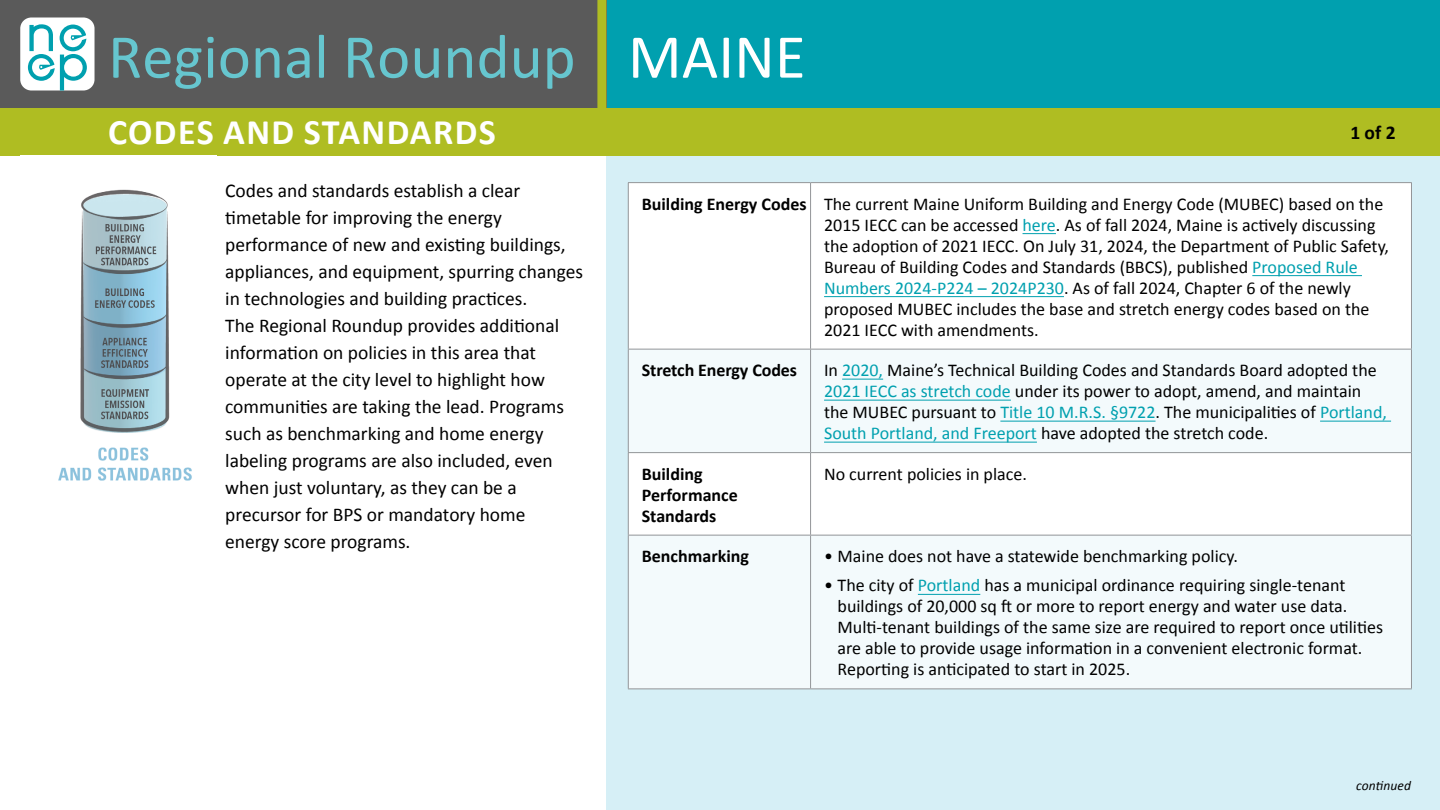
<style>
.page{position:relative;width:1440px;height:810px;background:#fff}
.page>*{position:absolute;margin:0;border:0;box-sizing:border-box;transform-origin:0 0}
.t1{font:63px "Calibri";color:#66c6cf}
.t2{font:63px "Calibri";color:#fff}
.t3{font:700 36px "Calibri";letter-spacing:.04em;color:#fff}
.t4{font:19.5px/27px "Calibri";color:#000}
.t5{font:700 19.5px "Calibri";color:#000}
.t6{font:18px/21px "Calibri";color:#000}
.t7{font:700 18px/21px "Calibri";color:#000}
.t8{font:italic 13.5px "Calibri";letter-spacing:.01em;color:#000}
.s1{font-weight:700}
.s2{color:#00a0af}
</style>
<div class="page">
<div style="left:606px;top:108px;width:834px;height:702px;background:#d6eff6"></div>
<div style="left:606px;top:0;width:834px;height:108px;background:#00a0af"></div>
<div style="left:0;top:0;width:606px;height:108px;background:#5a5a5a"></div>
<div style="left:597px;top:0;width:9px;height:108px;background:#afbd22"></div>
<div style="left:629px;top:183px;width:782px;height:166px;background:#fff"></div>
<svg style="left:629px;top:350px;width:782px;height:338px;background:#f5fafc"></svg>
<hr style="left:628px;top:182px;width:182px;height:1px;background:#939598">
<hr style="left:628px;top:183px;width:1px;height:166px;background:#939598">
<hr style="left:628px;top:349px;width:182px;height:1px;background:#939598">
<hr style="left:628px;top:350px;width:1px;height:102px;background:#939598">
<hr style="left:628px;top:452px;width:182px;height:1px;background:#939598">
<hr style="left:628px;top:453px;width:1px;height:82px;background:#939598">
<hr style="left:628px;top:535px;width:182px;height:1px;background:#939598">
<hr style="left:628px;top:536px;width:1px;height:152px;background:#939598">
<hr style="left:628px;top:688px;width:182px;height:1px;background:#939598">
<hr style="left:810px;top:182px;width:602px;height:1px;background:#939598">
<hr style="left:810px;top:183px;width:1px;height:166px;background:#939598">
<hr style="left:1411px;top:183px;width:1px;height:166px;background:#939598">
<hr style="left:810px;top:349px;width:602px;height:1px;background:#939598">
<hr style="left:810px;top:350px;width:1px;height:102px;background:#939598">
<hr style="left:1411px;top:350px;width:1px;height:102px;background:#939598">
<hr style="left:810px;top:452px;width:602px;height:1px;background:#939598">
<hr style="left:810px;top:453px;width:1px;height:82px;background:#939598">
<hr style="left:1411px;top:453px;width:1px;height:82px;background:#939598">
<hr style="left:810px;top:535px;width:602px;height:1px;background:#939598">
<hr style="left:810px;top:536px;width:1px;height:152px;background:#939598">
<hr style="left:1411px;top:536px;width:1px;height:152px;background:#939598">
<hr style="left:810px;top:688px;width:602px;height:1px;background:#939598">
<hr style="left:1022px;top:233px;width:34px;height:1px;background:#00a0af">
<hr style="left:1252px;top:275px;width:110px;height:1px;background:#00a0af">
<hr style="left:824px;top:296px;width:240px;height:1px;background:#00a0af">
<hr style="left:842px;top:379px;width:41px;height:1px;background:#00a0af">
<hr style="left:824px;top:400px;width:187px;height:1px;background:#00a0af">
<hr style="left:1000px;top:421px;width:155px;height:1px;background:#00a0af">
<hr style="left:1320px;top:421px;width:71px;height:1px;background:#00a0af">
<hr style="left:824px;top:442px;width:213px;height:1px;background:#00a0af">
<hr style="left:918px;top:594px;width:62px;height:1px;background:#00a0af">
<div style="left:0;top:108px;width:1440px;height:47px;background:#afbd22"></div>
<div style="left:20px;top:18px;width:74px;height:73px;background:#fff;border-radius:11px"></div>
<svg style="left:28px;top:24px;width:59px;height:67px"></svg>
<img style="left:58px;top:189px;width:134px;height:292px">
<h1 class="t1" style="left:108px;top:17px;width:469px">Regional Roundup</h1>
<h2 class="t3" style="left:108px;top:106px;width:389px">CODES AND STANDARDS</h2>
<p class="t4" style="left:225px;top:177px;width:359px">Codes and standards establish a clear timetable for improving the energy performance of new and existing buildings, appliances, and equipment, spurring changes in technologies and building practices.<br>The Regional Roundup provides additional information on policies in this area that operate at the city level to highlight how communities are taking the lead. Programs such as benchmarking and home energy labeling programs are also included, even when just voluntary, as they can be a precursor for BPS or mandatory home energy score programs.</p>
<h1 class="t2" style="left:628px;top:17px;width:179px">MAINE</h1>
<p class="t5" style="left:1350px;top:119px;width:47px">1 of 2</p>
<p class="t6" style="left:824px;top:193px;width:566px;text-indent:-182px"><span class="s1">Building Energy Codes</span> The current Maine Uniform Building and Energy Code (MUBEC) based on the 2015 IECC can be accessed <span class="s2">here</span>. As of fall 2024, Maine is actively discussing the adoption of 2021 IECC. On July 31, 2024, the Department of Public Safety, Bureau of Building Codes and Standards (BBCS), published <span class="s2">Proposed Rule Numbers 2024-P224 – 2024P230</span>. As of fall 2024, Chapter 6 of the newly proposed MUBEC includes the base and stretch energy codes based on the 2021 IECC with amendments.</p>
<p class="t7" style="left:642px;top:359px;width:157px">Stretch Energy Codes</p>
<p class="t6" style="left:824px;top:360px;width:564px">In <span class="s2">2020,</span> Maine’s Technical Building Codes and Standards Board adopted the <span class="s2">2021 IECC as stretch code</span> under its power to adopt, amend, and maintain the MUBEC pursuant to <span class="s2">Title 10 M.R.S. §9722</span>. The municipalities of <span class="s2">Portland, South Portland, and Freeport</span> have adopted the stretch code.</p>
<p class="t7" style="left:642px;top:463px;width:98px">Building<br>Performance<br>Standards</p>
<p class="t6" style="left:824px;top:463px;width:204px">No current policies in place.</p>
<p class="t7" style="left:642px;top:545px;width:109px">Benchmarking</p>
<p class="t6" style="left:824px;top:546px;width:415px">• Maine does not have a statewide benchmarking policy.</p>
<p class="t6" style="left:837px;top:575px;width:547px;text-indent:-14px">• The city of <span class="s2">Portland</span> has a municipal ordinance requiring single-tenant buildings of 20,000 sq ft or more to report energy and water use data.<br>Multi-tenant buildings of the same size are required to report once utilities are able to provide usage information in a convenient electronic format.<br>Reporting is anticipated to start in 2025.</p>
<p class="t8" style="left:1356px;top:776px;width:56px">continued</p>
</div>
